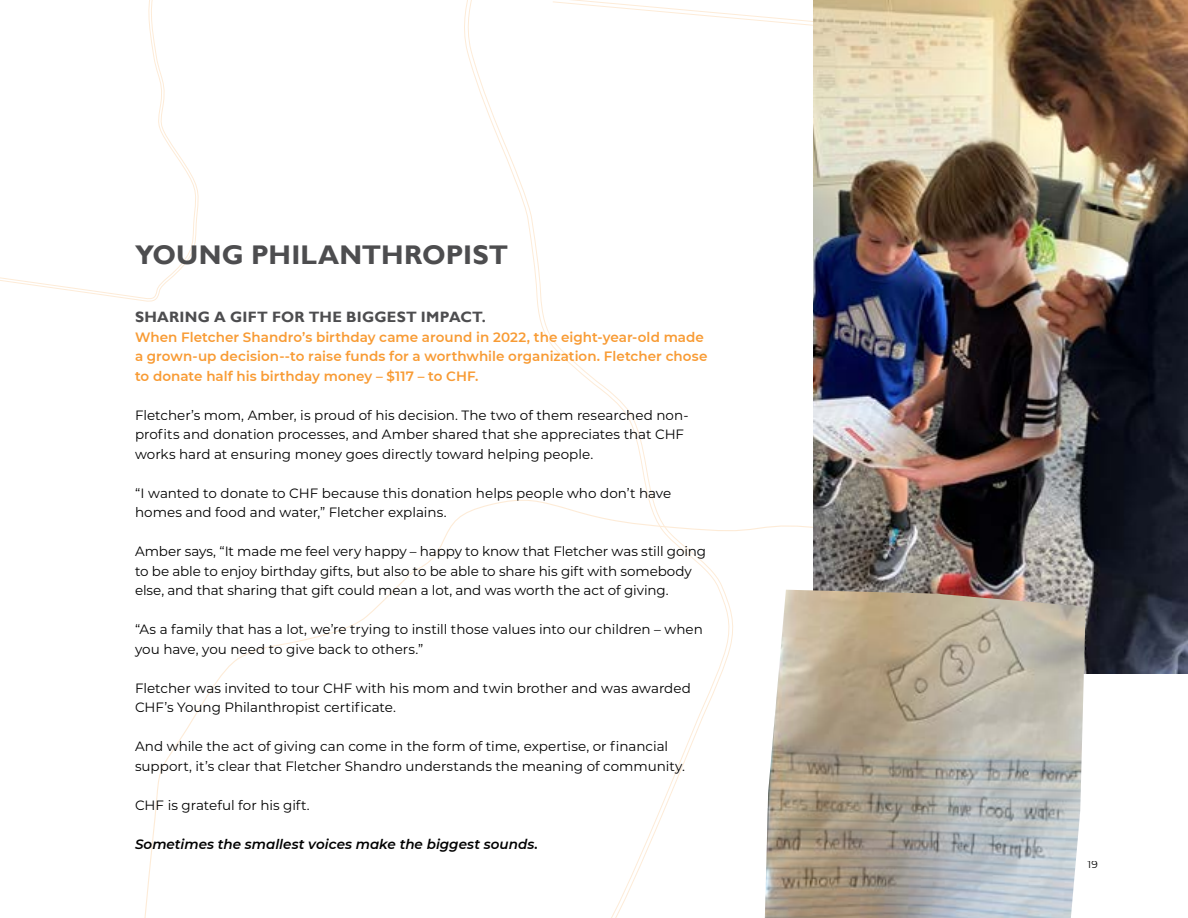
<style>
.page{position:relative;width:1188px;height:918px;background:#fff}
.page>*{position:absolute;margin:0;border:0;box-sizing:border-box;transform-origin:0 0}
.t1{font:700 27px "Gill Sans";letter-spacing:.005em;color:#4d4d4f}
.t2{font:700 15px "Gill Sans";letter-spacing:.015em;color:#4d4d4f}
.t3{font:13.5px/19.5px "Montserrat";letter-spacing:-.005em;color:#000}
.t4{font:600 13.5px/19.5px "Montserrat";letter-spacing:.005em;color:#f89b34}
.t5{font:italic 600 13.5px "Montserrat";color:#000}
.t6{font:10.5px "Montserrat";color:#000}
</style>
<div class="page">
<svg style="left:464px;top:0;width:188px;height:495px"></svg>
<svg style="left:0;top:0;width:199px;height:302px"></svg>
<svg style="left:144px;top:495px;width:669px;height:423px"></svg>
<svg style="left:552px;top:0;width:261px;height:64px"></svg>
<img style="left:813px;top:0;width:375px;height:674px">
<img style="left:765px;top:590px;width:321px;height:328px">
<h1 class="t1" style="left:135px;top:239px;width:375px">YOUNG PHILANTHROPIST</h1>
<p class="t2" style="left:135px;top:308px;width:353px">SHARING A GIFT FOR THE BIGGEST IMPACT.</p>
<p class="t4" style="left:135px;top:327px;width:574px">When Fletcher Shandro’s birthday came around in 2022, the eight-year-old made a grown-up decision--to raise funds for a worthwhile organization. Fletcher chose to donate half his birthday money – $117 – to CHF.</p>
<p class="t3" style="left:135px;top:405px;width:555px">Fletcher’s mom, Amber, is proud of his decision. The two of them researched non&shy;profits and donation processes, and Amber shared that she appreciates that CHF works hard at ensuring money goes directly toward helping people.</p>
<p class="t3" style="left:135px;top:483px;width:538px">“I wanted to donate to CHF because this donation helps people who don’t have homes and food and water,” Fletcher explains.</p>
<p class="t3" style="left:135px;top:541px;width:573px">Amber says, “It made me feel very happy – happy to know that Fletcher was still going to be able to enjoy birthday gifts, but also to be able to share his gift with somebody else, and that sharing that gift could mean a lot, and was worth the act of giving.</p>
<p class="t3" style="left:135px;top:619px;width:569px">“As a family that has a lot, we’re trying to instill those values into our children – when you have, you need to give back to others.”</p>
<p class="t3" style="left:135px;top:678px;width:558px">Fletcher was invited to tour CHF with his mom and twin brother and was awarded<br>CHF’s Young Philanthropist certificate.</p>
<p class="t3" style="left:135px;top:736px;width:551px">And while the act of giving can come in the form of time, expertise, or financial support, it’s clear that Fletcher Shandro understands the meaning of community.</p>
<p class="t3" style="left:135px;top:795px;width:176px">CHF is grateful for his gift.</p>
<p class="t5" style="left:135px;top:835px;width:405px">Sometimes the smallest voices make the biggest sounds.</p>
<p class="t6" style="left:1088px;top:858px;width:12px">19</p>
</div>
